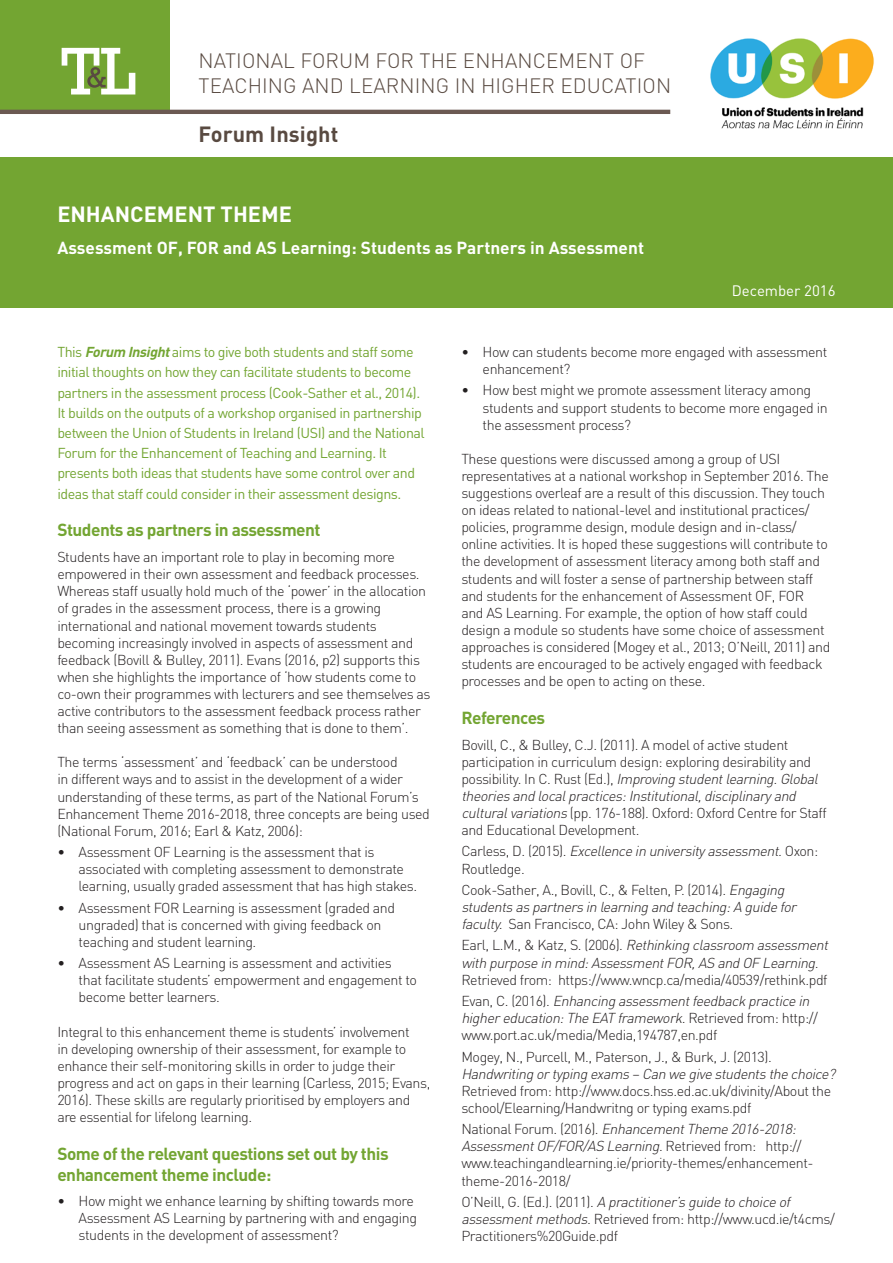
<style>
.page{position:relative;width:893px;height:1263px;background:#fff}
.page>*{position:absolute;margin:0;border:0;box-sizing:border-box;transform-origin:0 0}
.Header_1_1{font:700 21.75px "DIN";color:#fff}
.t1{font:700 21.75px "DIN";letter-spacing:.005em;color:#594a41}
.t2{font:300 20.55px/25.7px "DIN";letter-spacing:.005em;color:#594a41}
.Header_1_1-2{font:700 17.25px/20.7px "DIN";letter-spacing:-.03em;color:#73a532}
.Header_1_1-3{font:700 17.25px "DIN";color:#fff}
.Header_1_1-4{font:15px "DIN";color:#fff}
.Body_Text{font:300 14.25px/17.1px "DIN";letter-spacing:-.03em;color:#231f20}
.Bullet_Text{font:300 14.25px/17.1px "DIN";letter-spacing:-.03em;color:#231f20}
.Header_1_1-5{font:14.25px/20.2px "DIN";letter-spacing:-.035em;color:#73a532}
.Body_Text-2{font:italic 300 14.25px/17.1px "DIN";color:#231f20}
.s1{font-weight:700;font-style:italic}
.s2{font-style:italic}
.s3{font-style:normal}
</style>
<div class="page">
<div style="left:0;top:0;width:170px;height:112px;background:#73a532"></div>
<svg style="left:62px;top:48px;width:73px;height:46px"></svg>
<hr style="left:0;top:110px;width:670px;height:4px;background:#6b5952">
<div style="left:0;top:157px;width:893px;height:150px;background:#73a532"></div>
<img style="left:710px;top:38px;width:164px;height:91px">
<p class="t2" style="left:199px;top:47px;width:474px">NATIONAL FORUM FOR THE ENHANCEMENT OF<br>TEACHING AND LEARNING IN HIGHER EDUCATION</p>
<p class="t1" style="left:199px;top:120px;width:141px">Forum Insight</p>
<p class="Header_1_1" style="left:57px;top:200px;width:236px">ENHANCEMENT THEME</p>
<p class="Header_1_1-3" style="left:57px;top:236px;width:588px">Assessment OF, FOR and AS Learning: Students as Partners in Assessment</p>
<p class="Header_1_1-4" style="left:732px;top:281px;width:105px">December 2016</p>
<p class="Header_1_1-5" style="left:57px;top:342px;width:369px">This <span class="s1">Forum Insight</span>aims to give both students and staff some initial thoughts on how they can facilitate students to become partners in the assessment process (Cook-Sather et al., 2014).<br>It builds on the outputs of a workshop organised in partnership between the Union of Students in Ireland (USI) and the National Forum for the Enhancement of Teaching and Learning. It presents both ideas that students have some control over and ideas that staff could consider in their assessment designs.</p>
<p class="Header_1_1-2" style="left:57px;top:519px;width:265px">Students as partners in assessment</p>
<p class="Body_Text" style="left:57px;top:548px;width:375px">Students have an important role to play in becoming more empowered in their own assessment and feedback processes.<br>Whereas staff usually hold much of the ‘power’ in the allocation of grades in the assessment process, there is a growing international and national movement towards students becoming increasingly involved in aspects of assessment and feedback (Bovill &amp; Bulley, 2011). Evans (2016, p2) supports this when she highlights the importance of ‘how students come to co-own their programmes with lecturers and see themselves as active contributors to the assessment feedback process rather than seeing assessment as something that is done to them’.</p>
<p class="Body_Text" style="left:57px;top:753px;width:374px">The terms ‘assessment’ and ‘feedback’ can be understood<br>in different ways and to assist in the development of a wider understanding of these terms, as part of the National Forum’s Enhancement Theme 2016-2018, three concepts are being used (National Forum, 2016; Earl &amp; Katz, 2006):</p>
<p class="Bullet_Text" style="left:79px;top:843px;width:340px;text-indent:-21px">• Assessment OF Learning is the assessment that is associated with completing assessment to demonstrate learning, usually graded assessment that has high stakes.</p>
<p class="Bullet_Text" style="left:79px;top:899px;width:318px;text-indent:-21px">• Assessment FOR Learning is assessment (graded and ungraded) that is concerned with giving feedback on teaching and student learning.</p>
<p class="Bullet_Text" style="left:79px;top:954px;width:340px;text-indent:-21px">• Assessment AS Learning is assessment and activities that facilitate students’ empowerment and engagement to become better learners.</p>
<p class="Body_Text" style="left:57px;top:1023px;width:375px">Integral to this enhancement theme is students’ involvement<br>in developing ownership of their assessment, for example to enhance their self-monitoring skills in order to judge their progress and act on gaps in their learning (Carless, 2015; Evans, 2016). These skills are regularly prioritised by employers and are essential for lifelong learning.</p>
<p class="Header_1_1-2" style="left:57px;top:1142px;width:333px">Some of the relevant questions set out by this enhancement theme include:</p>
<p class="Bullet_Text" style="left:79px;top:1192px;width:340px;text-indent:-21px">• How might we enhance learning by shifting towards more<br>Assessment AS Learning by partnering with and engaging students in the development of assessment?</p>
<p class="Bullet_Text" style="left:483px;top:343px;width:346px;text-indent:-21px">• How can students become more engaged with assessment enhancement?</p>
<p class="Bullet_Text" style="left:483px;top:382px;width:347px;text-indent:-21px">• How best might we promote assessment literacy among students and support students to become more engaged in the assessment process?</p>
<p class="Body_Text" style="left:461px;top:450px;width:371px">These questions were discussed among a group of USI representatives at a national workshop in September 2016. The suggestions overleaf are a result of this discussion. They touch on ideas related to national-level and institutional practices/ policies, programme design, module design and in-class/ online activities. It is hoped these suggestions will contribute to the development of assessment literacy among both staff and students and will foster a sense of partnership between staff and students for the enhancement of Assessment OF, FOR<br>and AS Learning. For example, the option of how staff could design a module so students have some choice of assessment approaches is considered (Mogey et al., 2013; O’Neill, 2011) and students are encouraged to be actively engaged with feedback processes and be open to acting on these.</p>
<p class="Header_1_1-2" style="left:461px;top:707px;width:85px">References</p>
<p class="Body_Text" style="left:461px;top:736px;width:367px">Bovill, C., &amp; Bulley, C.J. (2011). A model of active student participation in curriculum design: exploring desirability and<br>p o ss i b i l i ty. I n C . R u st ( E d . ) , <span class="s2">Improving studentlearning.Global theoriesand localpractices:Institutional,disciplinaryand culturalvariations</span>(pp. 176-188). Oxford: Oxford Centre for Staff and Educational Development.</p>
<p class="Body_Text-2" style="left:461px;top:843px;width:358px"><span class="s3">C a r le ss , D . ( 2 0 1 5 ) .</span> Excellence in universityassessment.<span class="s3">O xo n :<br>Routledge.</span></p>
<p class="Body_Text" style="left:461px;top:881px;width:340px">Cook-Sather, A., Bovill, C., &amp; Felten, P. (2014). <span class="s2">Engaging studentsaspartnersin learning and teaching:A guide for faculty.</span> San Francisco, CA: John Wiley &amp; Sons.</p>
<p class="Body_Text" style="left:461px;top:937px;width:372px">E a r l , L . M . , &amp; Ka t z , S . ( 2 0 0 6 ) . <span class="s2">Rethinking classroom assessment with purpose in mind:AssessmentFOR,AS and OF Learning.<br></span>Retrieved from: https://www.wncp.ca/media/40539/rethink.pdf</p>
<p class="Body_Text" style="left:461px;top:992px;width:358px">Eva n , C . ( 2 0 1 6 ) . <span class="s2">Enhancing assessmentfeedback practice in highereducation:The EAT framework.</span>R e t ri eve d f ro m : h tt p :// www.port.ac.uk/media/Media,194787,en.pdf</p>
<p class="Body_Text" style="left:461px;top:1048px;width:379px">Mogey, N., Purcell, M., Paterson, J., &amp; Burk, J. (2013).<br><span class="s2">Handwriting ortyping exams–Can we give studentsthe choice?<br></span>Retrieved from: http://www.docs.hss.ed.ac.uk/divinity/About the school/Elearning/Handwritng or typing exams.pdf</p>
<p class="Body_Text" style="left:461px;top:1120px;width:354px">N a t i o n a l Fo ru m . ( 2 0 1 6 ) . <span class="s2">EnhancementTheme 2016-2018:<br>AssessmentOF/FOR/AS Learning</span>. R e t r i eve d f ro m : h t t p : // www.teachingandlearning.ie/priority-themes/enhancement&shy;theme-2016-2018/</p>
<p class="Body_Text" style="left:461px;top:1193px;width:375px">O ’ N e i l l , G . ( E d . ) . ( 2 0 1 1 ) . <span class="s2">A practitioner’sguide to choice of assessmentmethods.</span>Retrieved from: http://www.ucd.ie/t4cms/<br>Practitioners%20Guide.pdf</p>
</div>
